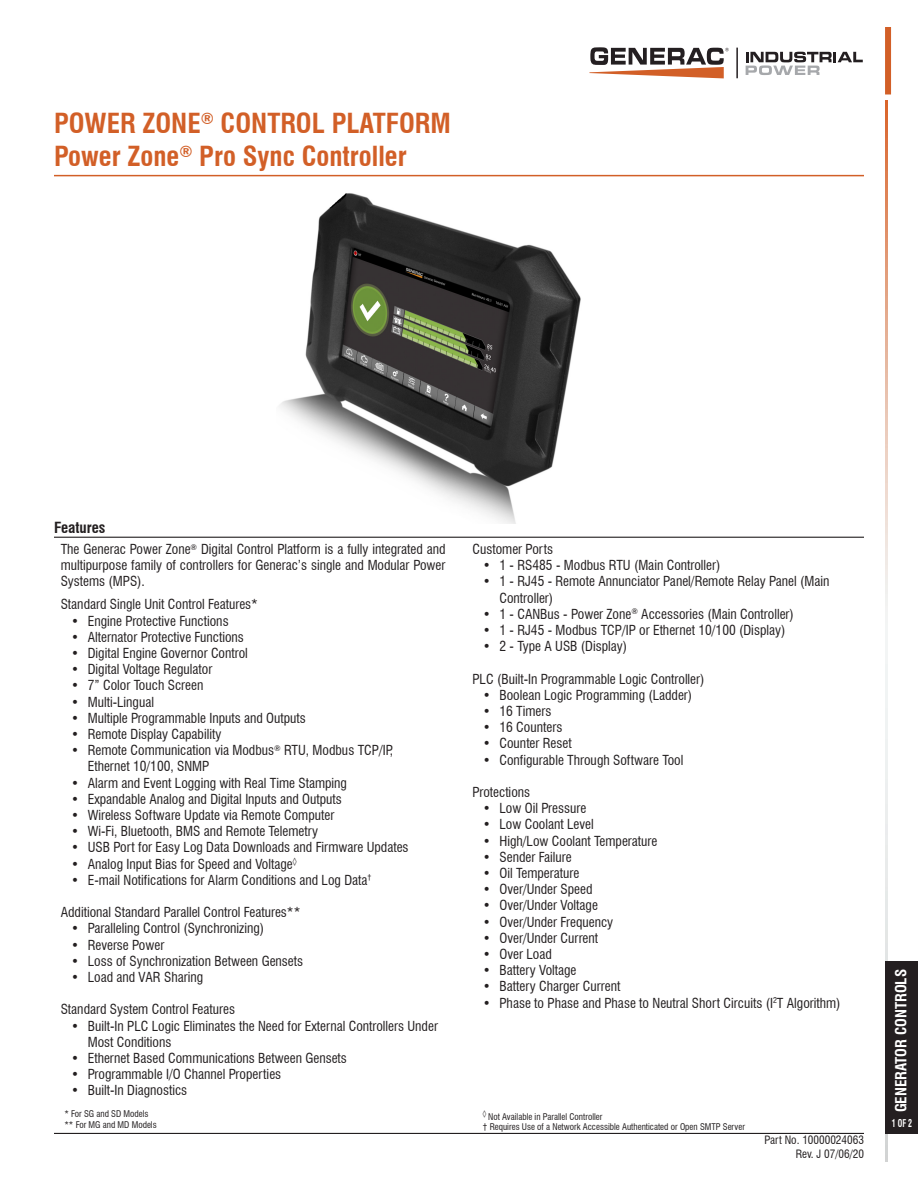
<style>
.page{position:relative;width:918px;height:1188px;background:#fff}
.page>*{position:absolute;margin:0;border:0;box-sizing:border-box;transform-origin:0 0}
.t1{font:700 condensed 27px/32.4px "Swiss 721 BT";color:#d25f27}
.t2{font:700 condensed 15px "Swiss 721 BT";color:#fff}
.t3{font:700 condensed 15px "Swiss 721 BT";color:#231f20}
.Headers{font:condensed 13.5px/16.2px "Swiss 721 BT";color:#231f20}
.t4{font:condensed 11.25px/13.5px "Swiss 721 BT";color:#231f20;text-align:right}
.t5{font:700 condensed 10.5px "Swiss 721 BT";color:#fff;scale:.75 1}
.t6{font:condensed 9px "Swiss 721 BT";color:#231f20}
</style>
<div class="page">
<hr style="left:54px;top:175px;width:810px;height:1px;background:#d25f27">
<svg style="left:886px;top:101px;width:1px;height:1060px"></svg>
<svg style="left:589px;top:47px;width:140px;height:31px"></svg>
<hr style="left:736px;top:48px;width:2px;height:30px;background:#241f21">
<svg style="left:746px;top:52px;width:117px;height:23px"></svg>
<div style="left:885px;top:27px;width:6px;height:67px;background:#d25f27"></div>
<div style="left:886px;top:962px;width:32px;height:172px;background:#241f21"></div>
<hr style="left:54px;top:1133px;width:810px;height:1px;background:#231f20">
<img style="left:279px;top:193px;width:302px;height:330px">
<hr style="left:54px;top:537px;width:810px;height:1px;background:#231f20">
<h1 class="t1" style="left:54px;top:107px;width:398px">POWER ZONE<sup>®</sup> CONTROL PLATFORM<br>Power Zone<sup>®</sup> Pro Sync Controller</h1>
<p class="t3" style="left:54px;top:519px;width:53px">Features</p>
<p class="Headers" style="left:61px;top:541px;width:386px;text-align:justify">The Generac Power Zone<sup>®</sup> Digital Control Platform is a fully integrated and multipurpose family of controllers for Generac’s single and Modular Power Systems (MPS).</p>
<p class="Headers" style="left:61px;top:596px;width:199px">Standard Single Unit Control Features*</p>
<p class="Headers" style="left:71px;top:613px;width:159px">• Engine Protective Functions</p>
<p class="Headers" style="left:71px;top:629px;width:174px">• Alternator Protective Functions</p>
<p class="Headers" style="left:71px;top:645px;width:178px">• Digital Engine Governor Control</p>
<p class="Headers" style="left:71px;top:661px;width:143px">• Digital Voltage Regulator</p>
<p class="Headers" style="left:71px;top:677px;width:134px">• 7” Color Touch Screen</p>
<p class="Headers" style="left:71px;top:694px;width:84px">• Multi-Lingual</p>
<p class="Headers" style="left:71px;top:710px;width:236px">• Multiple Programmable Inputs and Outputs</p>
<p class="Headers" style="left:71px;top:726px;width:152px">• Remote Display Capability</p>
<p class="Headers" style="left:88px;top:742px;width:307px;text-indent:-17px">• Remote Communication via Modbus<sup>®</sup> RTU, Modbus TCP/IP,<br>Ethernet 10/100, SNMP</p>
<p class="Headers" style="left:71px;top:775px;width:277px">• Alarm and Event Logging with Real Time Stamping</p>
<p class="Headers" style="left:71px;top:791px;width:272px">• Expandable Analog and Digital Inputs and Outputs</p>
<p class="Headers" style="left:71px;top:807px;width:265px">• Wireless Software Update via Remote Computer</p>
<p class="Headers" style="left:71px;top:823px;width:249px">• Wi-Fi, Bluetooth, BMS and Remote Telemetry</p>
<p class="Headers" style="left:71px;top:839px;width:339px">• USB Port for Easy Log Data Downloads and Firmware Updates</p>
<p class="Headers" style="left:71px;top:856px;width:227px">• Analog Input Bias for Speed and Voltage<sup>◊</sup></p>
<p class="Headers" style="left:71px;top:872px;width:302px">• E-mail Notifications for Alarm Conditions and Log Data<sup>†</sup></p>
<p class="Headers" style="left:61px;top:904px;width:241px">Additional Standard Parallel Control Features**</p>
<p class="Headers" style="left:71px;top:920px;width:195px">• Paralleling Control (Synchronizing)</p>
<p class="Headers" style="left:71px;top:937px;width:95px">• Reverse Power</p>
<p class="Headers" style="left:71px;top:953px;width:233px">• Loss of Synchronization Between Gensets</p>
<p class="Headers" style="left:71px;top:969px;width:133px">• Load and VAR Sharing</p>
<p class="Headers" style="left:61px;top:1001px;width:176px">Standard System Control Features</p>
<p class="Headers" style="left:88px;top:1018px;width:352px;text-indent:-17px">• Built-In PLC Logic Eliminates the Need for External Controllers Under<br>Most Conditions</p>
<p class="Headers" style="left:71px;top:1050px;width:277px">• Ethernet Based Communications Between Gensets</p>
<p class="Headers" style="left:71px;top:1066px;width:212px">• Programmable I/O Channel Properties</p>
<p class="Headers" style="left:71px;top:1082px;width:117px">• Built-In Diagnostics</p>
<p class="t6" style="left:64px;top:1109px;width:86px">* For SG and SD Models</p>
<p class="t6" style="left:64px;top:1119px;width:94px">** For MG and MD Models</p>
<p class="Headers" style="left:472px;top:541px;width:82px">Customer Ports</p>
<p class="Headers" style="left:483px;top:557px;width:239px">• 1 - RS485 - Modbus RTU (Main Controller)</p>
<p class="Headers" style="left:500px;top:573px;width:331px;text-indent:-17px">• 1 - RJ45 - Remote Annunciator Panel/Remote Relay Panel (Main<br>Controller)</p>
<p class="Headers" style="left:483px;top:606px;width:312px">• 1 - CANBus - Power Zone<sup>®</sup> Accessories (Main Controller)</p>
<p class="Headers" style="left:483px;top:622px;width:304px">• 1 - RJ45 - Modbus TCP/IP or Ethernet 10/100 (Display)</p>
<p class="Headers" style="left:483px;top:638px;width:146px">• 2 - Type A USB (Display)</p>
<p class="Headers" style="left:472px;top:671px;width:233px">PLC (Built-In Programmable Logic Controller)</p>
<p class="Headers" style="left:483px;top:687px;width:211px">• Boolean Logic Programming (Ladder)</p>
<p class="Headers" style="left:483px;top:703px;width:70px">• 16 Timers</p>
<p class="Headers" style="left:483px;top:719px;width:81px">• 16 Counters</p>
<p class="Headers" style="left:483px;top:735px;width:90px">• Counter Reset</p>
<p class="Headers" style="left:483px;top:752px;width:202px">• Configurable Through Software Tool</p>
<p class="Headers" style="left:472px;top:784px;width:59px">Protections</p>
<p class="Headers" style="left:483px;top:800px;width:105px">• Low Oil Pressure</p>
<p class="Headers" style="left:483px;top:816px;width:112px">• Low Coolant Level</p>
<p class="Headers" style="left:483px;top:833px;width:176px">• High/Low Coolant Temperature</p>
<p class="Headers" style="left:483px;top:849px;width:90px">• Sender Failure</p>
<p class="Headers" style="left:483px;top:865px;width:98px">• Oil Temperature</p>
<p class="Headers" style="left:483px;top:881px;width:111px">• Over/Under Speed</p>
<p class="Headers" style="left:483px;top:897px;width:116px">• Over/Under Voltage</p>
<p class="Headers" style="left:483px;top:914px;width:132px">• Over/Under Frequency</p>
<p class="Headers" style="left:483px;top:930px;width:117px">• Over/Under Current</p>
<p class="Headers" style="left:483px;top:946px;width:70px">• Over Load</p>
<p class="Headers" style="left:483px;top:962px;width:95px">• Battery Voltage</p>
<p class="Headers" style="left:483px;top:978px;width:139px">• Battery Charger Current</p>
<p class="Headers" style="left:483px;top:995px;width:359px">• Phase to Phase and Phase to Neutral Short Circuits (I<sup>2</sup>T Algorithm)</p>
<p class="t6" style="left:483px;top:1111px;width:121px"><sup>◊</sup> Not Available in Parallel Controller</p>
<p class="t6" style="left:483px;top:1122px;width:264px">† Requires Use of a Network Accessible Authenticated or Open SMTP Server</p>
<p class="t4" style="left:764px;top:1133px;width:101px">Part No. 10000024063<br>Rev. J 07/06/20</p>
<p class="t2" style="left:892px;top:1112px;width:145px;rotate:-90deg">GENERATOR CONTROLS</p>
<p class="t5" style="left:892px;top:1117px;width:29px">1 OF 2</p>
</div>
